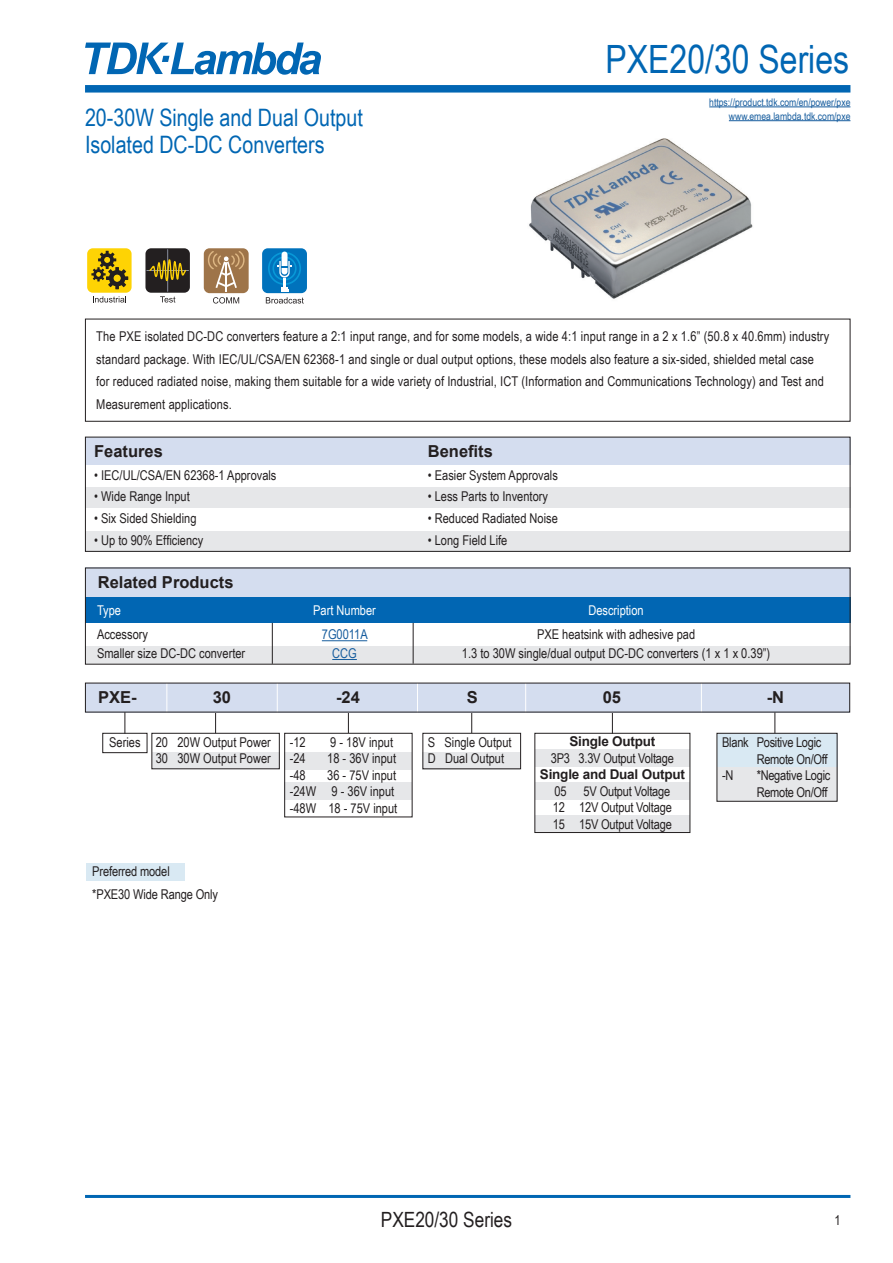
<style>
.page{position:relative;width:893px;height:1263px;background:#fff}
.page>*{position:absolute;margin:0;border:0;box-sizing:border-box;transform-origin:0 0}
.t1{font:39px "Arial Narrow";color:#0166b3}
.t2{font:24px "Arial Narrow";color:#0166b3}
.t3{font:21px "Arial Narrow";color:#231f20}
.t4{font:700 16.5px "Arial";color:#231f20}
.t5{font:13.5px/22.5px "Arial Narrow";color:#231f20}
.t6{font:13.5px "Arial Narrow";letter-spacing:-.02em;color:#231f20}
.t7{font:700 13.5px "Arial";letter-spacing:-.015em;color:#231f20}
.t8{font:13.5px "Arial Narrow";color:#fff}
.t9{font:13.5px "Arial Narrow";color:#175d9e}
.t10{font:10.5px "Arial Narrow";color:#175d9e}
</style>
<div class="page">
<div style="left:152px;top:752px;width:127px;height:16px;background:#e6e7e9"></div>
<div style="left:151px;top:733px;width:129px;height:36px;border:1px solid #231f20"></div>
<img style="left:529px;top:138px;width:224px;height:161px">
<div style="left:85px;top:85px;width:765px;height:8px;background:#0166b3"></div>
<hr style="left:85px;top:1195px;width:765px;height:3px;background:#0166b3">
<svg style="left:85px;top:43px;width:236px;height:32px"></svg>
<svg style="left:93px;top:296px;width:33px;height:6px"></svg>
<div style="left:87px;top:248px;width:45px;height:45px;background:#fed304;border-radius:6px"></div>
<svg style="left:91px;top:251px;width:37px;height:38px"></svg>
<div style="left:145px;top:248px;width:45px;height:45px;background:#231f20;border-radius:6px"></div>
<hr style="left:167px;top:250px;width:1px;height:41px;background:#8a8f9d">
<hr style="left:147px;top:270px;width:42px;height:1px;background:#8a8f9d">
<svg style="left:149px;top:259px;width:37px;height:23px"></svg>
<svg style="left:160px;top:296px;width:15px;height:6px"></svg>
<svg style="left:213px;top:297px;width:26px;height:7px"></svg>
<div style="left:204px;top:248px;width:44px;height:45px;background:#9e7449;border-radius:6px"></div>
<hr style="left:225px;top:259px;width:2px;height:32px;background:#fff">
<svg style="left:208px;top:251px;width:37px;height:37px"></svg>
<div style="left:262px;top:248px;width:45px;height:45px;background:#0072bc;border-radius:6px"></div>
<svg style="left:266px;top:252px;width:38px;height:52px"></svg>
<div style="left:85px;top:487px;width:765px;height:20px;background:#e6e7e9"></div>
<div style="left:85px;top:531px;width:765px;height:21px;background:#e6e7e9"></div>
<div style="left:85px;top:437px;width:765px;height:27px;background:#d4ddef"></div>
<div style="left:85px;top:437px;width:765px;height:115px;border:1px solid #231f20"></div>
<div style="left:85px;top:319px;width:765px;height:103px;border:1px solid #231f20"></div>
<hr style="left:709px;top:106px;width:141px;height:1px;background:#175d9e">
<hr style="left:729px;top:120px;width:121px;height:1px;background:#175d9e">
<div style="left:717px;top:734px;width:120px;height:34px;background:#d9e9f3"></div>
<svg style="left:215px;top:712px;width:1px;height:21px"></svg>
<svg style="left:471px;top:712px;width:1px;height:21px"></svg>
<svg style="left:612px;top:712px;width:1px;height:21px"></svg>
<svg style="left:348px;top:712px;width:1px;height:21px"></svg>
<div style="left:85px;top:683px;width:764px;height:29px;background:#d4ddef"></div>
<svg style="left:166px;top:685px;width:1px;height:25px"></svg>
<svg style="left:277px;top:685px;width:1px;height:25px"></svg>
<svg style="left:417px;top:685px;width:1px;height:25px"></svg>
<svg style="left:525px;top:685px;width:1px;height:25px"></svg>
<svg style="left:701px;top:685px;width:1px;height:25px"></svg>
<div style="left:422px;top:752px;width:98px;height:17px;background:#e6e7e9"></div>
<div style="left:422px;top:733px;width:99px;height:36px;border:1px solid #231f20"></div>
<div style="left:284px;top:752px;width:128px;height:17px;background:#e6e7e9"></div>
<div style="left:284px;top:783px;width:128px;height:17px;background:#e6e7e9"></div>
<div style="left:284px;top:733px;width:128px;height:84px;border:1px solid #231f20"></div>
<svg style="left:774px;top:712px;width:1px;height:21px"></svg>
<div style="left:717px;top:768px;width:120px;height:33px;background:#e6e7e9"></div>
<div style="left:717px;top:733px;width:120px;height:69px;border:1px solid #231f20"></div>
<div style="left:535px;top:750px;width:155px;height:17px;background:#e6e7e9"></div>
<div style="left:535px;top:783px;width:155px;height:17px;background:#e6e7e9"></div>
<div style="left:535px;top:816px;width:155px;height:17px;background:#e6e7e9"></div>
<div style="left:534px;top:733px;width:156px;height:100px;border:1px solid #231f20"></div>
<div style="left:86px;top:864px;width:98px;height:17px;background:#d9e9f3"></div>
<svg style="left:125px;top:712px;width:1px;height:21px"></svg>
<div style="left:102px;top:733px;width:45px;height:20px;border:1px solid #231f20"></div>
<div style="left:85px;top:568px;width:765px;height:29px;background:#d4ddef"></div>
<div style="left:85px;top:597px;width:765px;height:26px;background:#0166b3"></div>
<div style="left:85px;top:646px;width:765px;height:17px;background:#e6e7e9"></div>
<hr style="left:322px;top:640px;width:45px;height:1px;background:#175d9e">
<svg style="left:332px;top:659px;width:25px;height:1px"></svg>
<hr style="left:413px;top:623px;width:1px;height:41px;background:#231f20">
<hr style="left:272px;top:623px;width:1px;height:41px;background:#231f20">
<p class="t2" style="left:85px;top:100px;width:279px">20-30W Single and Dual Output</p>
<p class="t2" style="left:85px;top:127px;width:241px">Isolated DC-DC Converters</p>
<p class="t1" style="left:606px;top:31px;width:245px">PXE20/30 Series</p>
<p class="t10" style="left:709px;top:94px;width:143px">https://product.tdk.com/en/power/pxe</p>
<p class="t10" style="left:729px;top:108px;width:123px">www.emea.lambda.tdk.com/pxe</p>
<p class="t5" style="left:96px;top:325px;width:734px">The PXE isolated DC-DC converters feature a 2:1 input range, and for some models, a wide 4:1 input range in a 2 x 1.6” (50.8 x 40.6mm) industry standard package. With IEC/UL/CSA/EN 62368-1 and single or dual output options, these models also feature a six-sided, shielded metal case</p>
<p class="t5" style="left:96px;top:370px;width:729px">for reduced radiated noise, making them suitable for a wide variety of Industrial, ICT (Information and Communications Technology) and Test and<br>Measurement applications.</p>
<p class="t4" style="left:94px;top:439px;width:70px">Features</p>
<p class="t4" style="left:428px;top:439px;width:67px">Benefits</p>
<p class="t5" style="left:94px;top:463px;width:184px">• IEC/UL/CSA/EN 62368-1 Approvals</p>
<p class="t5" style="left:94px;top:485px;width:97px">• Wide Range Input</p>
<p class="t5" style="left:94px;top:507px;width:104px">• Six Sided Shielding</p>
<p class="t5" style="left:94px;top:528px;width:111px">• Up to 90% Efficiency</p>
<p class="t5" style="left:428px;top:463px;width:132px">• Easier System Approvals</p>
<p class="t5" style="left:428px;top:485px;width:122px">• Less Parts to Inventory</p>
<p class="t5" style="left:428px;top:507px;width:132px">• Reduced Radiated Noise</p>
<p class="t5" style="left:428px;top:528px;width:81px">• Long Field Life</p>
<p class="t4" style="left:98px;top:570px;width:137px">Related Products</p>
<p class="t8" style="left:97px;top:601px;width:26px">Type</p>
<p class="t8" style="left:313px;top:601px;width:64px">Part Number</p>
<p class="t8" style="left:588px;top:601px;width:57px">Description</p>
<p class="t5" style="left:97px;top:623px;width:53px">Accessory</p>
<p class="t9" style="left:322px;top:625px;width:47px">7G0011A</p>
<p class="t5" style="left:537px;top:623px;width:160px">PXE heatsink with adhesive pad</p>
<p class="t5" style="left:97px;top:641px;width:150px">Smaller size DC-DC converter</p>
<p class="t9" style="left:332px;top:643px;width:26px">CCG</p>
<p class="t5" style="left:462px;top:641px;width:310px">1.3 to 30W single/dual output DC-DC converters (1 x 1 x 0.39”)</p>
<p class="t4" style="left:98px;top:685px;width:40px">PXE-</p>
<p class="t4" style="left:213px;top:685px;width:20px">30</p>
<p class="t4" style="left:336px;top:685px;width:25px">-24</p>
<p class="t4" style="left:467px;top:685px;width:13px">S</p>
<p class="t4" style="left:603px;top:685px;width:20px">05</p>
<p class="t4" style="left:767px;top:685px;width:19px">-N</p>
<p class="t5" style="left:109px;top:730px;width:33px">Series</p>
<p class="t5" style="left:156px;top:730px;width:117px">20 20W Output Power</p>
<p class="t5" style="left:156px;top:747px;width:117px">30 30W Output Power</p>
<p class="t5" style="left:290px;top:730px;width:17px">-12</p>
<p class="t5" style="left:330px;top:730px;width:64px">9 - 18V input</p>
<p class="t5" style="left:290px;top:747px;width:17px">-24</p>
<p class="t5" style="left:327px;top:747px;width:70px">18 - 36V input</p>
<p class="t5" style="left:290px;top:763px;width:17px">-48</p>
<p class="t5" style="left:327px;top:763px;width:70px">36 - 75V input</p>
<p class="t5" style="left:290px;top:780px;width:106px">-24W 9 - 36V input</p>
<p class="t5" style="left:290px;top:796px;width:109px">-48W 18 - 75V input</p>
<p class="t5" style="left:92px;top:860px;width:79px">Preferred model</p>
<p class="t5" style="left:92px;top:882px;width:127px">*PXE30 Wide Range Only</p>
<p class="t5" style="left:428px;top:730px;width:85px">S Single Output</p>
<p class="t5" style="left:428px;top:747px;width:78px">D Dual Output</p>
<p class="t7" style="left:569px;top:732px;width:88px">Single Output</p>
<p class="t5" style="left:551px;top:746px;width:125px">3P3 3.3V Output Voltage</p>
<p class="t7" style="left:540px;top:765px;width:147px">Single and Dual Output</p>
<p class="t5" style="left:554px;top:779px;width:14px">05</p>
<p class="t5" style="left:584px;top:779px;width:88px">5V Output Voltage</p>
<p class="t5" style="left:553px;top:796px;width:120px">12 12V Output Voltage</p>
<p class="t5" style="left:553px;top:812px;width:120px">15 15V Output Voltage</p>
<p class="t6" style="left:722px;top:732px;width:101px">Blank Positive Logic</p>
<p class="t6" style="left:757px;top:749px;width:73px">Remote On/Off</p>
<p class="t5" style="left:722px;top:764px;width:13px">-N</p>
<p class="t6" style="left:757px;top:765px;width:75px">*Negative Logic</p>
<p class="t6" style="left:757px;top:782px;width:73px">Remote On/Off</p>
<p class="t3" style="left:381px;top:1204px;width:133px">PXE20/30 Series</p>
<p class="t5" style="left:835px;top:1209px;width:8px">1</p>
</div>
